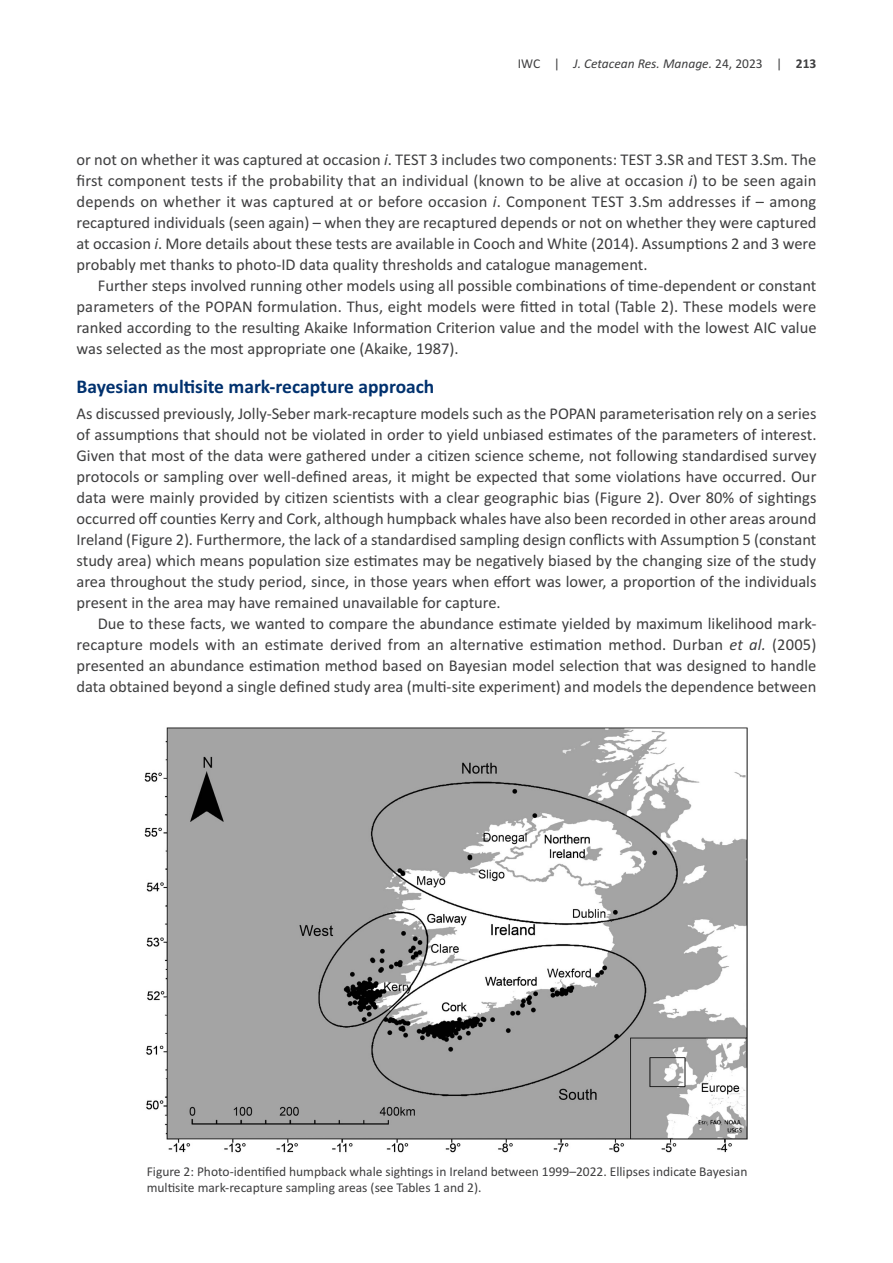
<style>
.page{position:relative;width:893px;height:1263px;background:#fff}
.page>*{position:absolute;margin:0;border:0;box-sizing:border-box;transform-origin:0 0}
.t1{font:700 19.5px "Calibri";color:#01316e}
.t2{font:16.5px/21px "Calibri";color:#3e3e3f;text-align:justify}
.t3{font:13.5px/16.5px "Calibri";color:#3e3e3f}
.t4{font:italic 13.5px "Calibri";color:#3e3e3f}
.s1{font-style:normal}
.s2{font-weight:700;font-style:normal}
.s3{font-style:italic}
</style>
<div class="page">
<img style="left:144px;top:727px;width:604px;height:426px">
<p class="t4" style="left:518px;top:58px;width:300px"><span class="s1">IWC |</span> J. Cetacean Res. Manage. <span class="s1">24, 2023 |</span> <span class="s2">213</span></p>
<p class="t2" style="left:77px;top:151px;width:741px">or not on whether it was captured at occasion <span class="s3">i</span>. TEST 3 includes two components: TEST 3.SR and TEST 3.Sm. The first component tests if the probability that an individual (known to be alive at occasion <span class="s3">i</span>) to be seen again depends on whether it was captured at or before occasion <span class="s3">i</span>. Component TEST 3.Sm addresses if – among recaptured individuals (seen again) – when they are recaptured depends or not on whether they were captured at occasion <span class="s3">i</span>. More details about these tests are available in Cooch and White (2014). Assumptions 2 and 3 were probably met thanks to photo‐ID data quality thresholds and catalogue management.</p>
<p class="t2" style="left:77px;top:277px;width:741px;text-indent:21px">Further steps involved running other models using all possible combinations of time‐dependent or constant parameters of the POPAN formulation. Thus, eight models were fitted in total (Table 2). These models were ranked according to the resulting Akaike Information Criterion value and the model with the lowest AIC value was selected as the most appropriate one (Akaike, 1987).</p>
<p class="t1" style="left:77px;top:379px;width:359px">Bayesian multisite mark-recapture approach</p>
<p class="t2" style="left:77px;top:404px;width:741px">As discussed previously, Jolly‐Seber mark‐recapture models such as the POPAN parameterisation rely on a series of assumptions that should not be violated in order to yield unbiased estimates of the parameters of interest.<br>Given that most of the data were gathered under a citizen science scheme, not following standardised survey protocols or sampling over well‐defined areas, it might be expected that some violations have occurred. Our data were mainly provided by citizen scientists with a clear geographic bias (Figure 2). Over 80% of sightings occurred off counties Kerry and Cork, although humpback whales have also been recorded in other areas around Ireland (Figure 2). Furthermore, the lack of a standardised sampling design conflicts with Assumption 5 (constant study area) which means population size estimates may be negatively biased by the changing size of the study area throughout the study period, since, in those years when effort was lower, a proportion of the individuals present in the area may have remained unavailable for capture.</p>
<p class="t2" style="left:77px;top:614px;width:741px;text-indent:21px">Due to these facts, we wanted to compare the abundance estimate yielded by maximum likelihood mark‐ recapture models with an estimate derived from an alternative estimation method. Durban <span class="s3">et al.</span> (2005) presented an abundance estimation method based on Bayesian model selection that was designed to handle data obtained beyond a single defined study area (multi‐site experiment) and models the dependence between</p>
<p class="t3" style="left:147px;top:1164px;width:602px">Figure 2: Photo‐identified humpback whale sightings in Ireland between 1999–2022. Ellipses indicate Bayesian multisite mark‐recapture sampling areas (see Tables 1 and 2).</p>
</div>
